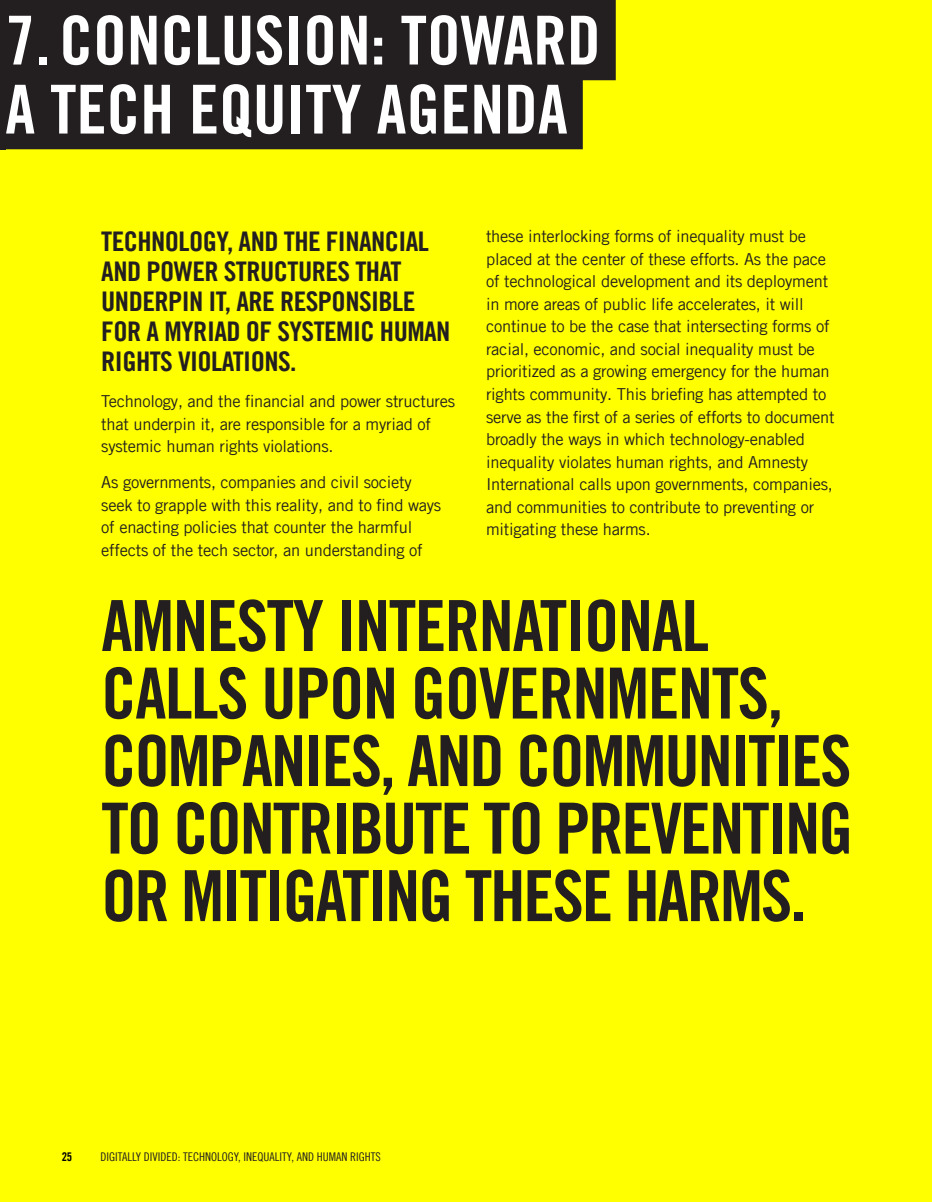
<style>
.page{position:relative;width:932px;height:1202px;background:#ff0}
.page>*{position:absolute;margin:0;border:0;box-sizing:border-box;transform-origin:0 0}
.graphic_text{font:70.5px/67.5px "Amnesty Trade Gothic Bd Cn 20";letter-spacing:-.03em;color:#231f20}
.Box_Subtitle_copy{font:67.5px/69px "Amnesty Trade Gothic Bd Cn 20";color:#fff}
.body_text{font:27px/30px "Amnesty Trade Gothic Bd Cn 20";letter-spacing:-.02em;color:#231f20;scale:1.05 1}
.body_text-2{font:16.5px/22.5px "Amnesty Trade Gothic";letter-spacing:-.015em;color:#231f20}
.t1{font:12px "Amnesty Trade Gothic Cn 18";color:#231f20}
.t2{font:12px "Amnesty Trade Gothic Bd Cn 20";color:#000}
</style>
<div class="page">
<div style="left:0;top:0;width:6px;height:149px;background:#231f20"></div>
<div style="left:5px;top:0;width:610px;height:80px;background:#231f20"></div>
<div style="left:5px;top:67px;width:577px;height:82px;background:#231f20"></div>
<p class="Box_Subtitle_copy" style="left:5px;top:5px;width:597px">7. CONCLUSION: TOWARD<br>A TECH EQUITY AGENDA</p>
<p class="body_text" style="left:101px;top:226px;width:334px">TECHNOLOGY, AND THE FINANCIAL<br>AND POWER STRUCTURES THAT<br>UNDERPIN IT, ARE RESPONSIBLE<br>FOR A MYRIAD OF SYSTEMIC HUMAN<br>RIGHTS VIOLATIONS.</p>
<p class="body_text-2" style="left:101px;top:390px;width:355px">Technology, and the financial and power structures that underpin it, are responsible for a myriad of systemic human rights violations.</p>
<p class="body_text-2" style="left:101px;top:471px;width:341px">As governments, companies and civil society seek to grapple with this reality, and to find ways of enacting policies that counter the harmful effects of the tech sector, an understanding of</p>
<p class="body_text-2" style="left:486px;top:225px;width:350px">these interlocking forms of inequality must be placed at the center of these efforts. As the pace of technological development and its deployment in more areas of public life accelerates, it will continue to be the case that intersecting forms of racial, economic, and social inequality must be prioritized as a growing emergency for the human rights community. This briefing has attempted to serve as the first of a series of efforts to document broadly the ways in which technology-enabled inequality violates human rights, and Amnesty International calls upon governments, companies, and communities to contribute to preventing or mitigating these harms.</p>
<p class="graphic_text" style="left:101px;top:591px;width:753px">AMNESTY INTERNATIONAL<br>CALLS UPON GOVERNMENTS,<br>COMPANIES, AND COMMUNITIES<br>TO CONTRIBUTE TO PREVENTING<br>OR MITIGATING THESE HARMS.</p>
<p class="t2" style="left:62px;top:1148px;width:12px">25</p>
<p class="t1" style="left:100px;top:1149px;width:282px">DIGITALLY DIVIDED: TECHNOLOGY, INEQUALITY, AND HUMAN RIGHTS</p>
</div>
